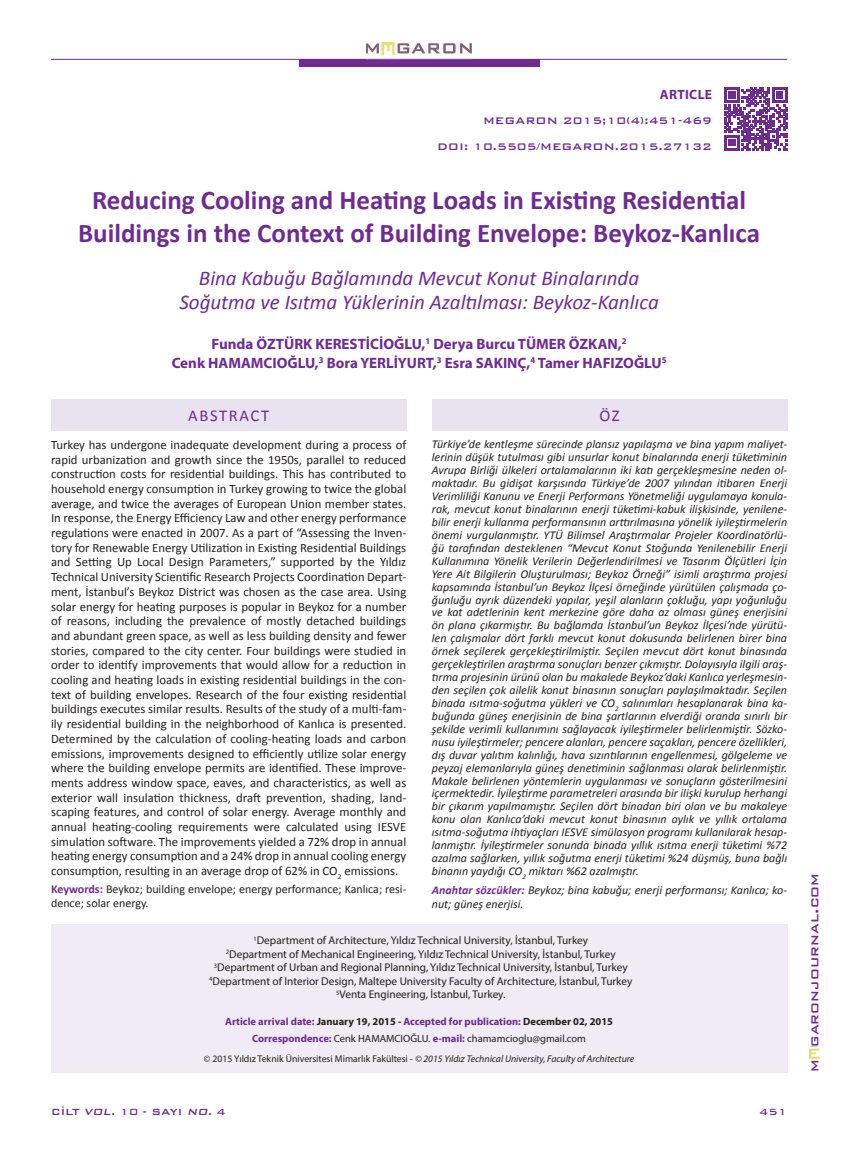
<style>
.page{position:relative;width:851px;height:1149px;background:#fff}
.page>*{position:absolute;margin:0;border:0;box-sizing:border-box;transform-origin:0 0}
.t1{font:700 27px/33px "Calibri";color:#6e2c91;text-align:center}
.t2{font:italic 21px/24px "Calibri";color:#6e2c91;text-align:center}
.t3{font:500 16.5px "Bank Gothic BT";letter-spacing:.01em;color:#6e2c91}
.t4{font:16.5px "Calibri";letter-spacing:.1em;color:#6e2c91}
.t5{font:700 15px/19.5px "Myriad Pro";color:#6e2c91;text-align:center}
.t6{font:700 13.5px "Myriad Pro";letter-spacing:.025em;color:#6e2c91}
.t7{font:12.75px/14.7px "Calibri";color:#231f20;text-align:justify}
.t8{font:500 12.75px/25.5px "Bank Gothic";color:#6e2c91;text-align:right}
.t9{font:italic 12px/12.9px "Calibri";color:#231f20;text-align:justify}
.t10{font:12px/14.4px "Calibri";color:#231f20}
.t11{font:500 12px "Bank Gothic BT";color:#6e2c91}
.t12{font:11.25px/13.5px "Myriad Pro";color:#231f20;text-align:center}
.t13{font:700 10.5px/16.8px "Myriad Pro";color:#6e2c91;text-align:center}
.t14{font:italic 9.75px "Myriad Pro";color:#231f20}
.s1{font-weight:700;color:#6e2c91}
.s2{color:#231f20}
.s3{font-style:italic;color:#231f20}
.s4{font-weight:400;color:#231f20}
.s5{font-style:normal}
.s6{font-style:italic}
</style>
<div class="page">
<div style="left:51px;top:924px;width:736px;height:147px;background:#f0ebf4"></div>
<div style="left:299px;top:59px;width:240px;height:7px;background:#6e2c91"></div>
<img style="left:809px;top:1046px;width:11px;height:12px">
<img style="left:367px;top:43px;width:104px;height:16px">
<hr style="left:51px;top:59px;width:736px;height:1px;background:#6e2c91">
<svg style="left:724px;top:87px;width:63px;height:63px"></svg>
<div style="left:51px;top:399px;width:355px;height:32px;background:#e9e2ef"></div>
<div style="left:432px;top:399px;width:355px;height:32px;background:#e9e2ef"></div>
<p class="t6" style="left:659px;top:85px;width:54px">ARTICLE</p>
<p class="t8" style="left:437px;top:107px;width:276px">MEGARON 2015;10(4):451-469<br>DOI: 10.5505/MEGARON.2015.27132</p>
<h1 class="t1" style="left:78px;top:182px;width:683px">Reducing Cooling and Heating Loads in Existing Residential<br>Buildings in the Context of Building Envelope: Beykoz-Kanlıca</h1>
<h2 class="t2" style="left:179px;top:265px;width:481px">Bina Kabuğu Bağlamında Mevcut Konut Binalarında<br>Soğutma ve Isıtma Yüklerinin Azaltılması: Beykoz-Kanlıca</h2>
<p class="t5" style="left:172px;top:333px;width:496px">Funda ÖZTÜRK KERESTİCİOĞLU,<sup>1</sup> Derya Burcu TÜMER ÖZKAN,<sup>2<br></sup>Cenk HAMAMCIOĞLU,<sup>3</sup> Bora YERLİYURT,<sup>3</sup> Esra SAKINÇ,<sup>4</sup> Tamer HAFIZOĞLU<sup>5</sup></p>
<h3 class="t4" style="left:188px;top:405px;width:82px">ABSTRACT</h3>
<h3 class="t4" style="left:599px;top:405px;width:21px">ÖZ</h3>
<p class="t7" style="left:51px;top:436px;width:357px">Turkey has undergone inadequate development during a process of rapid urbanization and growth since the 1950s, parallel to reduced construction costs for residential buildings. This has contributed to household energy consumption in Turkey growing to twice the global average, and twice the averages of European Union member states.<br>In response, the Energy Efficiency Law and other energy performance regulations were enacted in 2007. As a part of “Assessing the Inven&shy;tory for Renewable Energy Utilization in Existing Residential Buildings and Setting Up Local Design Parameters,” supported by the Yıldız Technical University Scientific Research Projects Coordination Depart&shy;ment, İstanbul’s Beykoz District was chosen as the case area. Using solar energy for heating purposes is popular in Beykoz for a number of reasons, including the prevalence of mostly detached buildings and abundant green space, as well as less building density and fewer stories, compared to the city center. Four buildings were studied in order to identify improvements that would allow for a reduction in cooling and heating loads in existing residential buildings in the con&shy;text of building envelopes. Research of the four existing residential buildings executes similar results. Results of the study of a multi-fam&shy;ily residential building in the neighborhood of Kanlıca is presented.<br>Determined by the calculation of cooling-heating loads and carbon emissions, improvements designed to efficiently utilize solar energy where the building envelope permits are identified. These improve&shy;ments address window space, eaves, and characteristics, as well as exterior wall insulation thickness, draft prevention, shading, land&shy;scaping features, and control of solar energy. Average monthly and annual heating-cooling requirements were calculated using IESVE simulation software. The improvements yielded a 72% drop in annual heating energy consumption and a 24% drop in annual cooling energy consumption, resulting in an average drop of 62% in CO<sub>2</sub> emissions.</p>
<p class="t10" style="left:51px;top:880px;width:357px"><span class="s1">Keywords:</span> Beykoz; building envelope; energy performance; Kanlıca; resi&shy;dence; solar energy.</p>
<p class="t9" style="left:432px;top:437px;width:357px">Türkiye’de kentleşme sürecinde plansız yapılaşma ve bina yapım maliyet&shy;lerinin düşük tutulması gibi unsurlar konut binalarında enerji tüketiminin Avrupa Birliği ülkeleri ortalamalarının iki katı gerçekleşmesine neden ol&shy;maktadır. Bu gidişat karşısında Türkiye’de 2007 yılından itibaren Enerji Verimliliği Kanunu ve Enerji Performans Yönetmeliği uygulamaya konula&shy;rak, mevcut konut binalarının enerji tüketimi-kabuk ilişkisinde, yenilene&shy;bilir enerji kullanma performansının arttırılmasına yönelik iyileştirmelerin önemi vurgulanmıştır. YTÜ Bilimsel Araştırmalar Projeler Koordinatörlü&shy;ğü tarafından desteklenen “Mevcut Konut Stoğunda Yenilenebilir Enerji Kullanımına Yönelik Verilerin Değerlendirilmesi ve Tasarım Ölçütleri İçin Yere Ait Bilgilerin Oluşturulması; Beykoz Örneği” isimli araştırma projesi kapsamında İstanbul’un Beykoz İlçesi örneğinde yürütülen çalışmada ço&shy;ğunluğu ayrık düzendeki yapılar, yeşil alanların çokluğu, yapı yoğunluğu ve kat adetlerinin kent merkezine göre daha az olması güneş enerjisini ön plana çıkarmıştır. Bu bağlamda İstanbul’un Beykoz İlçesi’nde yürütü&shy;len çalışmalar dört farklı mevcut konut dokusunda belirlenen birer bina örnek seçilerek gerçekleştirilmiştir. Seçilen mevcut dört konut binasında gerçekleştirilen araştırma sonuçları benzer çıkmıştır. Dolayısıyla ilgili araş&shy;tırma projesinin ürünü olan bu makalede Beykoz’daki Kanlıca yerleşmesin&shy;den seçilen çok ailelik konut binasının sonuçları paylaşılmaktadır. Seçilen binada ısıtma-soğutma yükleri ve CO<sub>2</sub> salınımları hesaplanarak bina ka&shy;buğunda güneş enerjisinin de bina şartlarının elverdiği oranda sınırlı bir şekilde verimli kullanımını sağlayacak iyileştirmeler belirlenmiştir. Sözko&shy;nusu iyileştirmeler; pencere alanları, pencere saçakları, pencere özellikleri, dış duvar yalıtım kalınlığı, hava sızıntılarının engellenmesi, gölgeleme ve peyzaj elemanlarıyla güneş denetiminin sağlanması olarak belirlenmiştir.<br>Makale belirlenen yöntemlerin uygulanması ve sonuçların gösterilmesini içermektedir. İyileştirme parametreleri arasında bir ilişki kurulup herhangi bir çıkarım yapılmamıştır. Seçilen dört binadan biri olan ve bu makaleye konu olan Kanlıca’daki mevcut konut binasının aylık ve yıllık ortalama ısıtma-soğutma ihtiyaçları IESVE simülasyon programı kullanılarak hesap&shy;lanmıştır. İyileştirmeler sonunda binada yıllık ısıtma enerji tüketimi %72 azalma sağlarken, yıllık soğutma enerji tüketimi %24 düşmüş, buna bağlı binanın yaydığı CO<sub>2</sub> miktarı %62 azalmıştır.</p>
<p class="t9" style="left:432px;top:881px;width:357px;line-height:14.4px"><span class="s1">Anahtar sözcükler:</span> Beykoz; bina kabuğu; enerji performansı; Kanlıca; ko&shy;nut; güneş enerjisi.</p>
<p class="t12" style="left:209px;top:933px;width:425px"><sup>1</sup>Department of Architecture, Yıldız Technical University, İstanbul, Turkey<br><sup>2</sup>Department of Mechanical Engineering, Yıldız Technical University, İstanbul, Turkey <sup>3</sup>Department of Urban and Regional Planning, Yıldız Technical University, İstanbul, Turkey <sup>4</sup>Department of Interior Design, Maltepe University Faculty of Architecture, İstanbul, Turkey <sup>5</sup>Venta Engineering, İstanbul, Turkey.</p>
<p class="t13" style="left:225px;top:1012px;width:389px">Article arrival date: <span class="s2">January 19, 2015</span> <span class="s3">-</span> Accepted for publication: <span class="s2">December 02, 2015<br></span>Correspondence: <span class="s4">Cenk HAMAMCIOĞLU.</span> e-mail: <span class="s4">chamamcioglu@gmail.com</span></p>
<p class="t14" style="left:204px;top:1052px;width:432px"><span class="s5">© 2015 Yıldız Teknik Üniversitesi Mimarlık Fakültesi -</span> © 2015 Yıldız Technical University, Faculty of Architecture</p>
<p class="t11" style="left:51px;top:1104px;width:176px">CİLT <span class="s6">VOL.</span> 10 - SAYI <span class="s6">NO.</span> 4</p>
<p class="t11" style="left:759px;top:1104px;width:29px">451</p>
<h3 class="t3" style="left:805px;top:1071px;width:201px;rotate:-90deg">m garonjournal.com</h3>
</div>
